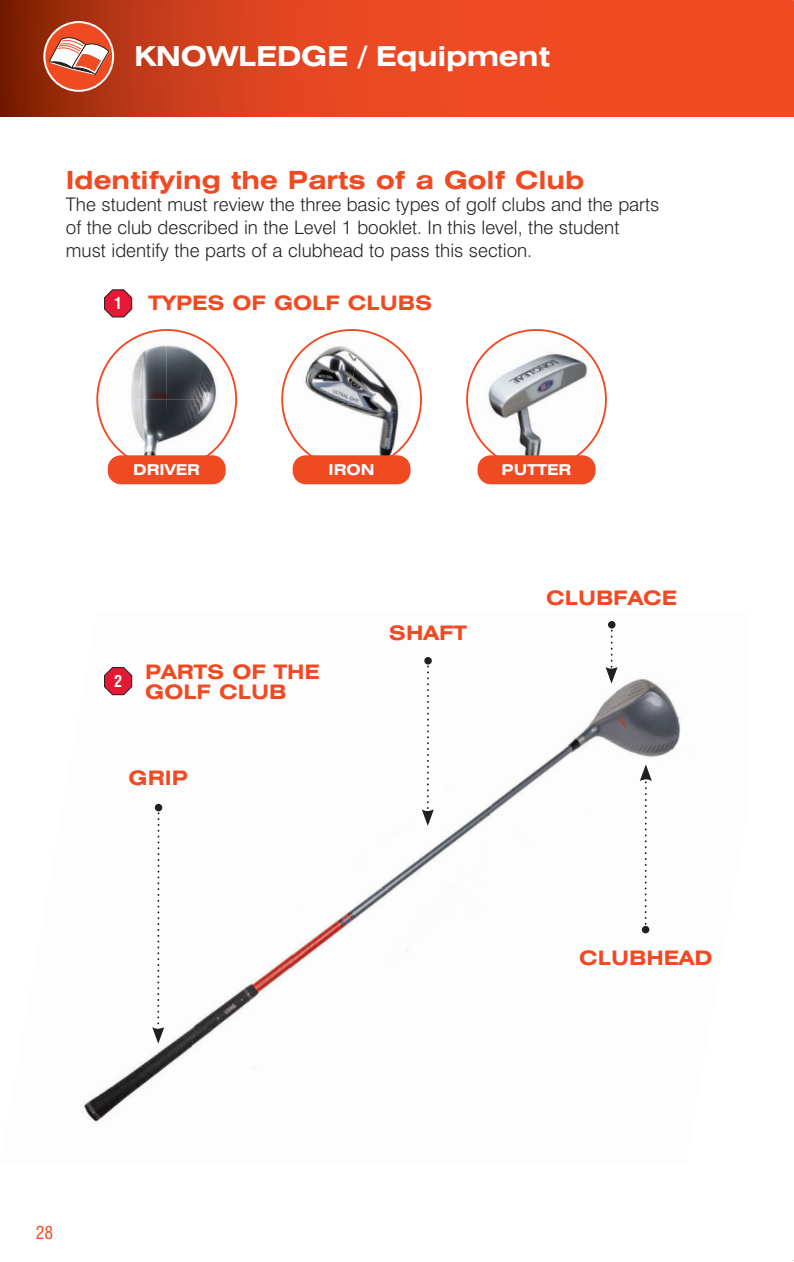
<style>
.page{position:relative;width:794px;height:1262px;background:#fff}
.page>*{position:absolute;margin:0;border:0;box-sizing:border-box;transform-origin:0 0}
.t1{font:700 expanded 27.5px "Swiss 721 BT";letter-spacing:-.01em;color:#fff}
.t2{font:700 expanded 25px "Swiss 721 BT";color:#f04a23}
.t3{font:700 expanded 20px/20px "Swiss 721 BT";color:#f04a23}
.t4{font:300 18.75px/22.5px "Swiss 721 BT";color:#231f20}
.t5{font:condensed 17.5px "Swiss 721 BT";color:#f04a23}
.t6{font:700 condensed 16px "Swiss 721 BT";color:#fff}
.t7{font:700 expanded 15px "Swiss 721 BT";color:#fff}
</style>
<div class="page">
<svg style="left:0;top:0;width:794px;height:116px;background:#dc431e"></svg>
<svg style="left:104px;top:289px;width:28px;height:29px"></svg>
<svg style="left:44px;top:22px;width:69px;height:69px"></svg>
<div style="left:43px;top:21px;width:71px;height:71px;border:2px solid #fff;border-radius:50%"></div>
<svg style="left:48px;top:34px;width:62px;height:42px"></svg>
<img style="left:97px;top:330px;width:139px;height:139px">
<div style="left:108px;top:455px;width:118px;height:29px;background:#f04a23;border-radius:13px"></div>
<img style="left:286px;top:332px;width:62px;height:61px">
<img style="left:348px;top:336px;width:69px;height:79px">
<img style="left:283px;top:393px;width:65px;height:62px">
<div style="left:292px;top:455px;width:118px;height:29px;background:#f04a23;border-radius:13px"></div>
<img style="left:467px;top:333px;width:136px;height:136px">
<div style="left:477px;top:455px;width:118px;height:29px;background:#f04a23;border-radius:13px"></div>
<img style="left:575px;top:621px;width:50px;height:117px">
<img style="left:625px;top:678px;width:56px;height:74px">
<img style="left:397px;top:809px;width:77px;height:66px">
<img style="left:474px;top:738px;width:196px;height:196px">
<img style="left:195px;top:964px;width:83px;height:62px">
<img style="left:278px;top:875px;width:135px;height:104px">
<img style="left:474px;top:904px;width:166px;height:30px">
<img style="left:83px;top:1025px;width:112px;height:97px">
<img style="left:171px;top:1026px;width:85px;height:96px">
<svg style="left:422px;top:659px;width:12px;height:166px"></svg>
<div style="left:608px;top:621px;width:7px;height:7px;background:#231f20;border-radius:50%"></div>
<svg style="left:605px;top:623px;width:12px;height:60px"></svg>
<svg style="left:155px;top:803px;width:7px;height:8px"></svg>
<svg style="left:152px;top:806px;width:12px;height:237px"></svg>
<div style="left:641px;top:925px;width:8px;height:8px;background:#231f20;border-radius:50%"></div>
<svg style="left:639px;top:764px;width:13px;height:166px"></svg>
<svg style="left:104px;top:667px;width:28px;height:28px"></svg>
<h1 class="t1" style="left:134px;top:39px;width:417px">KNOWLEDGE / Equipment</h1>
<h2 class="t2" style="left:66px;top:165px;width:520px">Identifying the Parts of a Golf Club</h2>
<p class="t4" style="left:66px;top:193px;width:595px">The student must review the three basic types of golf clubs and the parts of the club described in the Level 1 booklet. In this level, the student must identify the parts of a clubhead to pass this section.</p>
<p class="t6" style="left:114px;top:293px;width:9px">1</p>
<p class="t3" style="left:149px;top:293px;width:285px">TYPES OF GOLF CLUBS</p>
<p class="t7" style="left:133px;top:461px;width:68px">DRIVER</p>
<p class="t7" style="left:328px;top:461px;width:48px">IRON</p>
<p class="t7" style="left:501px;top:461px;width:71px">PUTTER</p>
<p class="t6" style="left:114px;top:671px;width:9px">2</p>
<p class="t3" style="left:145px;top:661px;width:176px">PARTS OF THE<br>GOLF CLUB</p>
<p class="t3" style="left:129px;top:768px;width:61px">GRIP</p>
<p class="t3" style="left:389px;top:622px;width:79px">SHAFT</p>
<p class="t3" style="left:546px;top:587px;width:132px">CLUBFACE</p>
<p class="t3" style="left:579px;top:947px;width:135px">CLUBHEAD</p>
<p class="t5" style="left:36px;top:1222px;width:19px">28</p>
</div>
